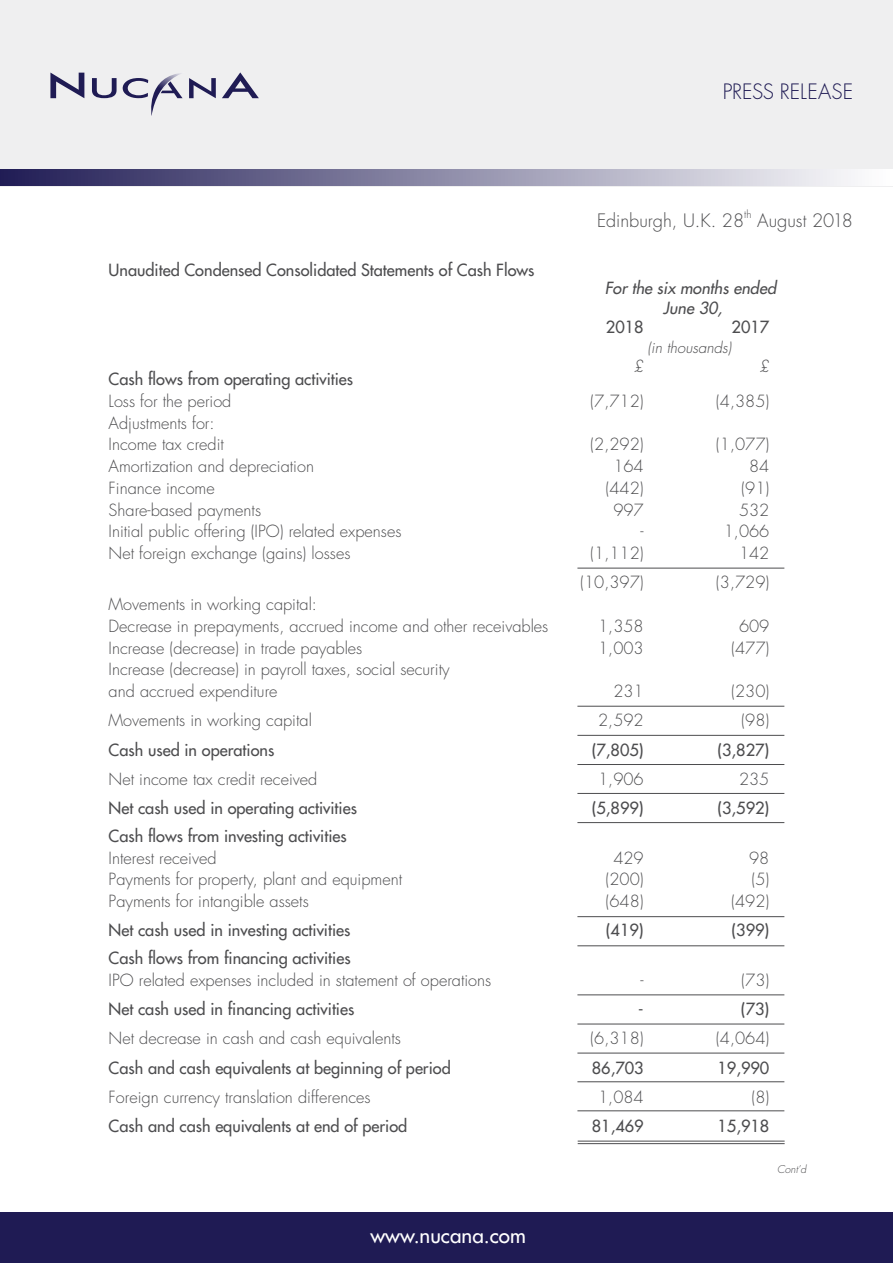
<style>
.page{position:relative;width:893px;height:1263px;background:#fff}
.page>*{position:absolute;margin:0;border:0;box-sizing:border-box;transform-origin:0 0}
.t1{font:20.7px "Futura";color:#fff}
.t2{font:300 20.7px "Futura";color:#1f1b54}
.t3{font:300 18px "Futura";color:#4d4d4f}
.t4{font:300 16.35px/21.8px "Futura";color:#4d4d4f}
.t5{font:16.35px "Futura";color:#4d4d4f}
.t6{font:italic 16.35px/19.5px "Futura";color:#4d4d4f;text-align:center}
.t7{font:italic 300 16.35px "Futura";color:#4d4d4f}
.t8{font:italic 300 15px "Futura";color:#4d4d4f}
.t9{font:italic 300 10.5px "Futura";color:#4d4d4f}
.t10{font:300 10.5px "Futura";color:#4d4d4f}
</style>
<div class="page">
<div style="left:0;top:0;width:893px;height:186px;background:#efeff0"></div>
<div style="left:0;top:1212px;width:893px;height:51px;background:#1f1b54"></div>
<div style="left:0;top:169px;width:893px;height:17px;background:linear-gradient(to right,#201c55,#fff)"></div>
<svg style="left:92px;top:78px;width:25px;height:20px"></svg>
<svg style="left:50px;top:73px;width:34px;height:25px"></svg>
<svg style="left:222px;top:72px;width:37px;height:26px"></svg>
<svg style="left:123px;top:73px;width:93px;height:43px"></svg>
<hr style="left:577px;top:706px;width:207px;height:1px;background:#4d4d4f">
<hr style="left:577px;top:568px;width:207px;height:1px;background:#4d4d4f">
<hr style="left:577px;top:735px;width:207px;height:1px;background:#4d4d4f">
<hr style="left:577px;top:764px;width:207px;height:1px;background:#4d4d4f">
<hr style="left:577px;top:793px;width:207px;height:1px;background:#4d4d4f">
<hr style="left:577px;top:822px;width:207px;height:1px;background:#4d4d4f">
<hr style="left:577px;top:916px;width:207px;height:1px;background:#4d4d4f">
<hr style="left:577px;top:945px;width:207px;height:1px;background:#4d4d4f">
<hr style="left:577px;top:994px;width:207px;height:1px;background:#4d4d4f">
<hr style="left:577px;top:1024px;width:207px;height:1px;background:#4d4d4f">
<hr style="left:577px;top:1053px;width:207px;height:1px;background:#4d4d4f">
<hr style="left:577px;top:1081px;width:207px;height:1px;background:#4d4d4f">
<hr style="left:577px;top:1110px;width:207px;height:1px;background:#4d4d4f">
<hr style="left:578px;top:1141px;width:207px;height:1px;background:#4d4d4f">
<hr style="left:578px;top:1143px;width:207px;height:1px;background:#4d4d4f">
<p class="t2" style="left:723px;top:78px;width:132px">PRESS RELEASE</p>
<p class="t5" style="left:109px;top:260px;width:427px">Unaudited Condensed Consolidated Statements of Cash Flows</p>
<p class="t3" style="left:597px;top:209px;width:149px">Edinburgh, U.K. 28</p>
<p class="t10" style="left:744px;top:208px;width:9px">th</p>
<p class="t3" style="left:757px;top:209px;width:97px">August 2018</p>
<p class="t6" style="left:605px;top:278px;width:173px">For the six months ended<br>June 30,</p>
<p class="t5" style="left:606px;top:317px;width:39px">2018</p>
<p class="t5" style="left:732px;top:317px;width:39px">2017</p>
<p class="t8" style="left:648px;top:338px;width:85px">(in thousands)</p>
<p class="t7" style="left:634px;top:356px;width:12px">£</p>
<p class="t7" style="left:759px;top:356px;width:12px">£</p>
<p class="t5" style="left:109px;top:368px;width:246px">Cash flows from operating activities</p>
<p class="t4" style="left:109px;top:390px;width:124px">Loss for the period</p>
<p class="t4" style="left:590px;top:390px;width:55px">(7,712)</p>
<p class="t4" style="left:716px;top:390px;width:55px">(4,385)</p>
<p class="t4" style="left:109px;top:412px;width:117px">Adjustments for:<br>Income tax credit</p>
<p class="t4" style="left:590px;top:434px;width:55px">(2,292)</p>
<p class="t4" style="left:716px;top:434px;width:55px">(1,077)</p>
<p class="t4" style="left:109px;top:455px;width:207px">Amortization and depreciation</p>
<p class="t4" style="left:613px;top:455px;width:32px">164</p>
<p class="t4" style="left:749px;top:455px;width:22px">84</p>
<p class="t4" style="left:109px;top:477px;width:108px">Finance income</p>
<p class="t4" style="left:605px;top:477px;width:40px">(442)</p>
<p class="t4" style="left:741px;top:477px;width:30px">(91)</p>
<p class="t4" style="left:109px;top:499px;width:154px">Share-based payments</p>
<p class="t4" style="left:613px;top:499px;width:32px">997</p>
<p class="t4" style="left:739px;top:499px;width:32px">532</p>
<p class="t4" style="left:109px;top:521px;width:294px">Initial public offering (IPO) related expenses</p>
<p class="t4" style="left:641px;top:521px;width:5px">-</p>
<p class="t4" style="left:724px;top:521px;width:47px">1,066</p>
<p class="t4" style="left:109px;top:542px;width:243px">Net foreign exchange (gains) losses</p>
<p class="t4" style="left:590px;top:542px;width:55px">(1,112)</p>
<p class="t4" style="left:739px;top:542px;width:32px">142</p>
<p class="t4" style="left:580px;top:572px;width:65px">(10,397)</p>
<p class="t4" style="left:716px;top:572px;width:55px">(3,729)</p>
<p class="t4" style="left:109px;top:593px;width:441px">Movements in working capital:<br>Decrease in prepayments, accrued income and other receivables</p>
<p class="t4" style="left:598px;top:615px;width:47px">1,358</p>
<p class="t4" style="left:739px;top:615px;width:32px">609</p>
<p class="t4" style="left:109px;top:637px;width:255px">Increase (decrease) in trade payables</p>
<p class="t4" style="left:598px;top:637px;width:47px">1,003</p>
<p class="t4" style="left:731px;top:637px;width:40px">(477)</p>
<p class="t4" style="left:109px;top:659px;width:342px">Increase (decrease) in payroll taxes, social security and accrued expenditure</p>
<p class="t4" style="left:613px;top:680px;width:32px">231</p>
<p class="t4" style="left:731px;top:680px;width:40px">(230)</p>
<p class="t4" style="left:109px;top:710px;width:205px">Movements in working capital</p>
<p class="t4" style="left:598px;top:710px;width:47px">2,592</p>
<p class="t4" style="left:741px;top:710px;width:30px">(98)</p>
<p class="t5" style="left:109px;top:739px;width:167px">Cash used in operations</p>
<p class="t5" style="left:592px;top:739px;width:54px">(7,805)</p>
<p class="t5" style="left:717px;top:739px;width:54px">(3,827)</p>
<p class="t4" style="left:109px;top:768px;width:210px">Net income tax credit received</p>
<p class="t4" style="left:598px;top:768px;width:47px">1,906</p>
<p class="t4" style="left:739px;top:768px;width:32px">235</p>
<p class="t5" style="left:109px;top:797px;width:250px">Net cash used in operating activities</p>
<p class="t5" style="left:592px;top:797px;width:54px">(5,899)</p>
<p class="t5" style="left:717px;top:797px;width:54px">(3,592)</p>
<p class="t5" style="left:109px;top:825px;width:240px">Cash flows from investing activities</p>
<p class="t4" style="left:109px;top:847px;width:110px">Interest received</p>
<p class="t4" style="left:613px;top:847px;width:32px">429</p>
<p class="t4" style="left:749px;top:847px;width:22px">98</p>
<p class="t4" style="left:109px;top:869px;width:295px">Payments for property, plant and equipment</p>
<p class="t4" style="left:605px;top:869px;width:40px">(200)</p>
<p class="t4" style="left:751px;top:869px;width:19px">(5)</p>
<p class="t4" style="left:109px;top:890px;width:202px">Payments for intangible assets</p>
<p class="t4" style="left:605px;top:890px;width:40px">(648)</p>
<p class="t4" style="left:731px;top:890px;width:40px">(492)</p>
<p class="t5" style="left:109px;top:920px;width:243px">Net cash used in investing activities</p>
<p class="t5" style="left:606px;top:920px;width:39px">(419)</p>
<p class="t5" style="left:731px;top:920px;width:39px">(399)</p>
<p class="t5" style="left:109px;top:947px;width:243px">Cash flows from financing activities</p>
<p class="t4" style="left:109px;top:969px;width:384px">IPO related expenses included in statement of operations</p>
<p class="t4" style="left:641px;top:969px;width:5px">-</p>
<p class="t4" style="left:741px;top:969px;width:30px">(73)</p>
<p class="t5" style="left:109px;top:998px;width:247px">Net cash used in financing activities</p>
<p class="t5" style="left:638px;top:998px;width:7px">-</p>
<p class="t5" style="left:741px;top:998px;width:30px">(73)</p>
<p class="t4" style="left:109px;top:1028px;width:294px">Net decrease in cash and cash equivalents</p>
<p class="t4" style="left:590px;top:1028px;width:55px">(6,318)</p>
<p class="t4" style="left:716px;top:1028px;width:55px">(4,064)</p>
<p class="t5" style="left:109px;top:1057px;width:344px">Cash and cash equivalents at beginning of period</p>
<p class="t5" style="left:592px;top:1057px;width:53px">86,703</p>
<p class="t5" style="left:717px;top:1057px;width:53px">19,990</p>
<p class="t4" style="left:109px;top:1086px;width:263px">Foreign currency translation differences</p>
<p class="t4" style="left:598px;top:1086px;width:47px">1,084</p>
<p class="t4" style="left:751px;top:1086px;width:19px">(8)</p>
<p class="t5" style="left:109px;top:1115px;width:300px">Cash and cash equivalents at end of period</p>
<p class="t5" style="left:592px;top:1115px;width:53px">81,469</p>
<p class="t5" style="left:717px;top:1115px;width:53px">15,918</p>
<p class="t9" style="left:777px;top:1162px;width:31px">Cont’d</p>
<p class="t1" style="left:370px;top:1222px;width:157px">www.nucana.com</p>
</div>
